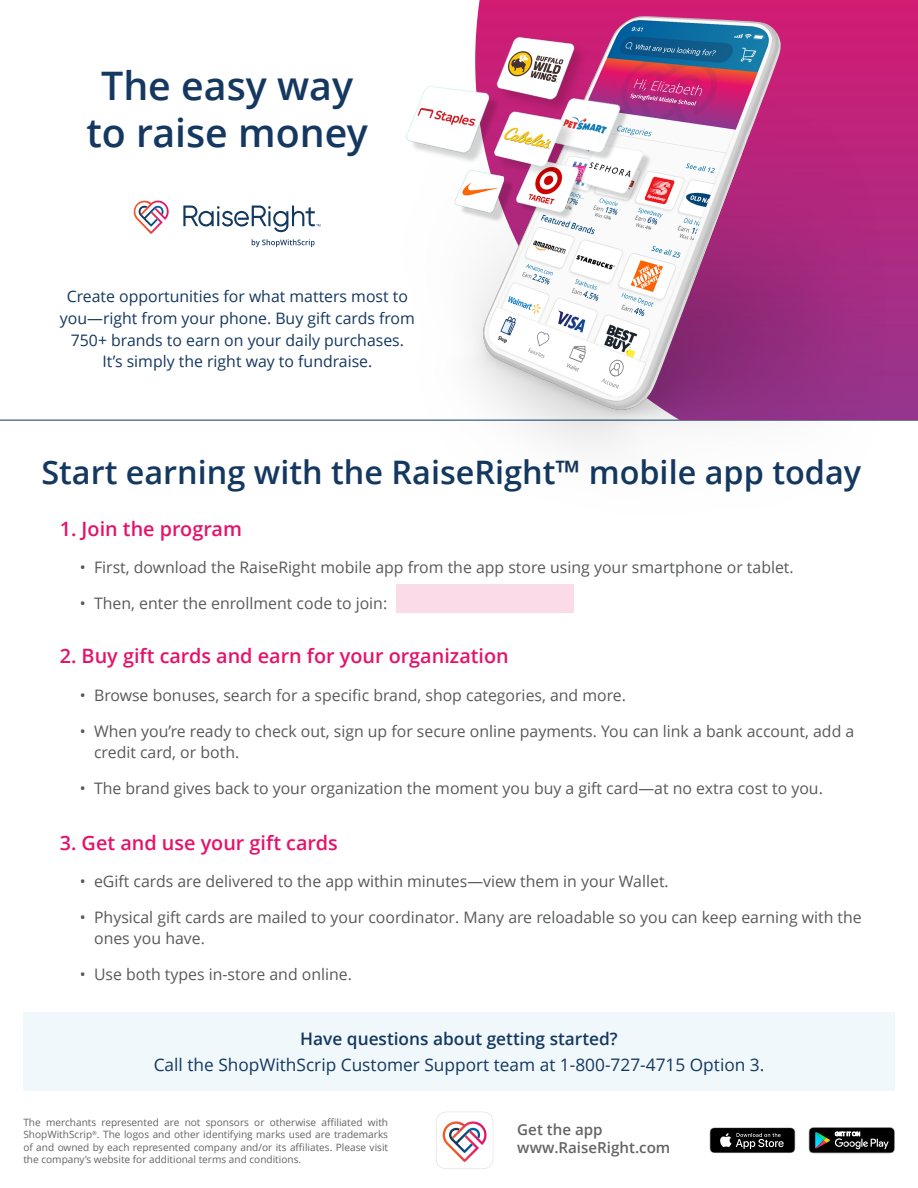
<style>
.page{position:relative;width:918px;height:1188px;background:#fff}
.page>*{position:absolute;margin:0;border:0;box-sizing:border-box;transform-origin:0 0}
.t1{font:600 39.3px/46.8px "Open Sans";color:#143860;text-align:center}
.t2{font:600 32.4px "Open Sans";color:#143860}
.t3{font:600 19.8px "Open Sans";color:#e6126a}
.t4{font:17.25px/25.2px "Open Sans";color:#143860;text-align:center}
.t5{font:15.9px/21.6px "Open Sans";color:#58595b}
.t6{font:15.9px/21.6px "Open Sans";color:#143860;text-align:center}
.t7{font:600 15.15px/17.9px "Open Sans";color:#636466}
.t8{font:10.05px/12.3px "Open Sans";color:#636466;text-align:justify}
.s1{font-weight:600}
</style>
<div class="page">
<svg style="left:133px;top:200px;width:36px;height:34px"></svg>
<svg style="left:252px;top:239px;width:63px;height:8px"></svg>
<svg style="left:183px;top:206px;width:137px;height:26px"></svg>
<hr style="left:0;top:420px;width:918px;height:1px;background:#143860">
<div style="left:23px;top:1012px;width:872px;height:79px;background:#f0f8fb"></div>
<svg style="left:809px;top:1128px;width:86px;height:25px;background:#2a302f"></svg>
<svg style="left:710px;top:1128px;width:85px;height:25px;background:#292929"></svg>
<svg style="left:436px;top:1111px;width:58px;height:58px"></svg>
<div style="left:397px;top:584px;width:177px;height:29px;background:#fbdbe8"></div>
<svg style="left:477px;top:0;width:441px;height:420px;background:#bd247b"></svg>
<img style="left:402px;top:17px;width:485px;height:433px">
<p class="t1" style="left:86px;top:62px;width:283px">The easy way to raise money</p>
<p class="t6" style="left:60px;top:285px;width:356px">Create opportunities for what matters most to you—right from your phone. Buy gift cards from 750+ brands to earn on your daily purchases.<br>It’s simply the right way to fundraise.</p>
<p class="t2" style="left:41px;top:450px;width:821px">Start earning with the RaiseRight™ mobile app today</p>
<p class="t3" style="left:60px;top:515px;width:184px">1. Join the program</p>
<p class="t5" style="left:80px;top:556px;width:715px">• First, download the RaiseRight mobile app from the app store using your smartphone or tablet.</p>
<p class="t5" style="left:80px;top:592px;width:309px">• Then, enter the enrollment code to join:</p>
<p class="t3" style="left:60px;top:643px;width:451px">2. Buy gift cards and earn for your organization</p>
<p class="t5" style="left:80px;top:684px;width:548px">• Browse bonuses, search for a specific brand, shop categories, and more.</p>
<p class="t5" style="left:94px;top:720px;width:762px;text-indent:-14px">• When you’re ready to check out, sign up for secure online payments. You can link a bank account, add a credit card, or both.</p>
<p class="t5" style="left:80px;top:777px;width:744px">• The brand gives back to your organization the moment you buy a gift card—at no extra cost to you.</p>
<p class="t3" style="left:60px;top:829px;width:279px">3. Get and use your gift cards</p>
<p class="t5" style="left:80px;top:870px;width:590px">• eGift cards are delivered to the app within minutes—view them in your Wallet.</p>
<p class="t5" style="left:94px;top:906px;width:769px;text-indent:-14px">• Physical gift cards are mailed to your coordinator. Many are reloadable so you can keep earning with the ones you have.</p>
<p class="t5" style="left:80px;top:963px;width:274px">• Use both types in-store and online.</p>
<p class="t4" style="left:154px;top:1026px;width:612px"><span class="s1">Have questions about getting started?<br></span>Call the ShopWithScrip Customer Support team at 1-800-727-4715 Option 3.</p>
<p class="t8" style="left:23px;top:1116px;width:366px">The merchants represented are not sponsors or otherwise affiliated with ShopWithScrip<sup>®</sup>. The logos and other identifying marks used are trademarks of and owned by each represented company and/or its affiliates. Please visit the company’s website for additional terms and conditions.</p>
<p class="t7" style="left:517px;top:1121px;width:155px">Get the app www.RaiseRight.com</p>
</div>
